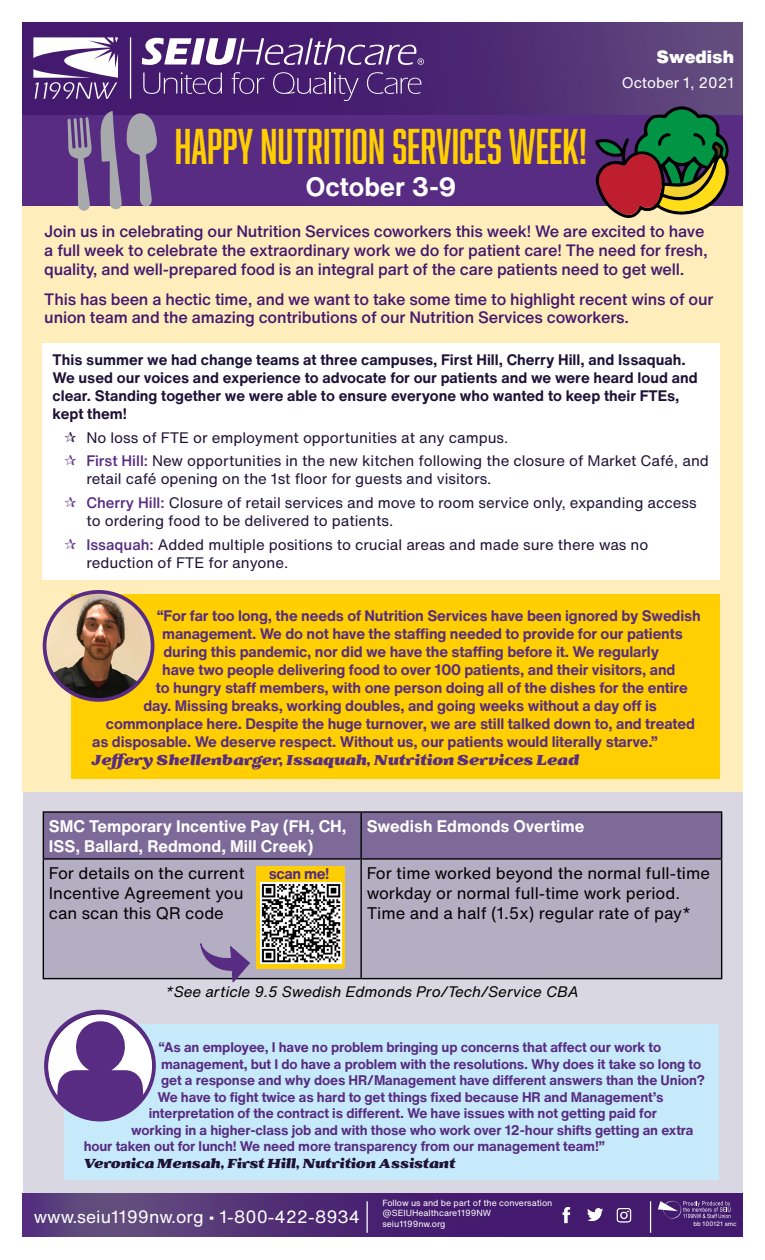
<style>
.page{position:relative;width:765px;height:1260px;background:#fff}
.page>*{position:absolute;margin:0;border:0;box-sizing:border-box;transform-origin:0 0}
.t1{font:46.25px "Abolition";color:#ffcf01}
.t2{font:700 26.25px "Helvetica Now Text";color:#fff}
.t3{font:17.5px "Helvetica Now Text";color:#fff}
.t4{font:900 17.5px "Helvetica Now Text";color:#fff}
.t5{font:16.5px/19.9px "Helvetica Now Text";color:#000;text-align:justify}
.t6{font:700 16.5px/19.9px "Helvetica Now Text";color:#fff}
.t7{font:500 16.25px/18.8px "Helvetica Now Text";letter-spacing:-.01em;color:#45196e}
.t8{font:700 15.12px "Helvetica Now Text";letter-spacing:-.03em;color:#572c82}
.t9{font:700 15px "Helvetica Now Text";letter-spacing:-.01em;color:#572c82}
.t10{font:15px/23.6px "Helvetica Now Text";color:#1e1237}
.t11{font:700 15px/18px "Helvetica Now Text";color:#1e1237}
.t12{font:italic 900 15px "Battlefin";letter-spacing:-.01em;color:#572c82}
.t13{font:italic 15px "Helvetica Now Text";color:#000}
.t14{font:15px "Helvetica Now Text";color:#fff}
.t15{font:700 13.75px "Helvetica Now Text";letter-spacing:-.01em;color:#572c82}
.t16{font:italic 900 13.75px "Battlefin";letter-spacing:-.01em;color:#1e1237}
.t17{font:8.75px/10.5px "Helvetica Now Text";color:#fff}
.t18{font:6.25px "Helvetica Now Text";color:#fff}
.s1{font-weight:500;color:#572c82}
</style>
<div class="page">
<div style="left:23px;top:206px;width:720px;height:586px;background:#ffedbc"></div>
<div style="left:23px;top:121px;width:720px;height:85px;background:#572c82"></div>
<div style="left:23px;top:792px;width:719px;height:402px;background:#d9d7e1"></div>
<div style="left:23px;top:115px;width:720px;height:6px;background:#572c82"></div>
<div style="left:23px;top:23px;width:720px;height:92px;background:linear-gradient(to right,#3d0e6b,#5d427b)"></div>
<hr style="left:130px;top:37px;width:1px;height:62px;background:#fff">
<svg style="left:143px;top:73px;width:79px;height:21px;background:#623e85"></svg>
<svg style="left:232px;top:72px;width:33px;height:22px"></svg>
<svg style="left:273px;top:72px;width:86px;height:29px;background:#5d3981"></svg>
<svg style="left:367px;top:72px;width:54px;height:22px"></svg>
<svg style="left:142px;top:38px;width:282px;height:27px"></svg>
<svg style="left:33px;top:37px;width:85px;height:62px"></svg>
<svg style="left:22px;top:1194px;width:720px;height:42px;background:#4f2b74"></svg>
<svg style="left:658px;top:1200px;width:72px;height:21px;background:#664388"></svg>
<img style="left:584px;top:1203px;width:22px;height:24px">
<img style="left:613px;top:1203px;width:22px;height:25px">
<img style="left:554px;top:1204px;width:23px;height:22px">
<hr style="left:367px;top:1201px;width:1px;height:32px;background:#fff">
<hr style="left:650px;top:1201px;width:1px;height:32px;background:#fff">
<div style="left:42px;top:343px;width:678px;height:236px;background:#fff"></div>
<div style="left:72px;top:594px;width:648px;height:184px;background:#ffcf01"></div>
<img style="left:45px;top:592px;width:108px;height:108px;border-radius:54px">
<div style="left:43px;top:590px;width:111px;height:112px;border:4px solid #572c82;border-radius:50%"></div>
<div style="left:44px;top:813px;width:677px;height:45px;background:#7d6a99"></div>
<div style="left:44px;top:860px;width:677px;height:118px;background:#b4aec3"></div>
<hr style="left:43px;top:811px;width:318px;height:2px;background:#000">
<hr style="left:43px;top:813px;width:1px;height:45px;background:#000">
<hr style="left:361px;top:811px;width:361px;height:2px;background:#000">
<hr style="left:360px;top:813px;width:2px;height:45px;background:#000">
<hr style="left:721px;top:813px;width:1px;height:45px;background:#000">
<hr style="left:43px;top:858px;width:318px;height:2px;background:#000">
<hr style="left:43px;top:860px;width:1px;height:118px;background:#000">
<hr style="left:361px;top:858px;width:361px;height:2px;background:#000">
<hr style="left:360px;top:860px;width:2px;height:118px;background:#000">
<hr style="left:721px;top:860px;width:1px;height:118px;background:#000">
<hr style="left:43px;top:978px;width:318px;height:1px;background:#000">
<hr style="left:361px;top:978px;width:361px;height:1px;background:#000">
<div style="left:256px;top:866px;width:89px;height:103px;background:#ffce02"></div>
<img style="left:260px;top:882px;width:81px;height:82px">
<div style="left:64px;top:1024px;width:655px;height:156px;background:#c7eafb"></div>
<svg style="left:46px;top:1012px;width:108px;height:108px"></svg>
<div style="left:44px;top:1010px;width:112px;height:111px;border:4px solid #572c82;border-radius:50%"></div>
<svg style="left:594px;top:104px;width:136px;height:114px"></svg>
<svg style="left:100px;top:111px;width:57px;height:98px"></svg>
<svg style="left:67px;top:117px;width:25px;height:94px"></svg>
<svg style="left:200px;top:941px;width:50px;height:42px;background:#9382aa"></svg>
<h1 class="t1" style="left:175px;top:120px;width:414px">HAPPY NUTRITION SERVICES WEEK!</h1>
<h2 class="t2" style="left:306px;top:167px;width:152px">October 3-9</h2>
<p class="t4" style="left:657px;top:44px;width:79px">Swedish</p>
<p class="t14" style="left:622px;top:72px;width:114px">October 1, 2021</p>
<p class="t7" style="left:44px;top:222px;width:665px">Join us in celebrating our Nutrition Services coworkers this week! We are excited to have a full week to celebrate the extraordinary work we do for patient care! The need for fresh, quality, and well-prepared food is an integral part of the care patients need to get well.</p>
<p class="t7" style="left:44px;top:289px;width:671px">This has been a hectic time, and we want to take some time to highlight recent wins of our union team and the amazing contributions of our Nutrition Services coworkers.</p>
<p class="t11" style="left:53px;top:350px;width:647px">This summer we had change teams at three campuses, First Hill, Cherry Hill, and Issaquah.<br>We used our voices and experience to advocate for our patients and we were heard loud and clear. Standing together we were able to ensure everyone who wanted to keep their FTEs, kept them!</p>
<p class="t10" style="left:86px;top:425px;width:624px">No loss of FTE or employment opportunities at any campus.<br><span class="s1">First Hill:</span> New opportunities in the new kitchen following the closure of Market Café, and</p>
<p class="t10" style="left:86px;top:467px;width:612px">retail café opening on the 1st floor for guests and visitors.<br><span class="s1">Cherry Hill:</span> Closure of retail services and move to room service only, expanding access</p>
<p class="t10" style="left:86px;top:508px;width:564px">to ordering food to be delivered to patients.<br><span class="s1">Issaquah:</span> Added multiple positions to crucial areas and made sure there was no</p>
<p class="t10" style="left:86px;top:550px;width:203px">reduction of FTE for anyone.</p>
<p class="t9" style="left:157px;top:604px;width:545px">“For far too long, the needs of Nutrition Services have been ignored by Swedish</p>
<p class="t9" style="left:162px;top:622px;width:522px">management. We do not have the staffing needed to provide for our patients</p>
<p class="t9" style="left:163px;top:640px;width:497px">during this pandemic, nor did we have the staffing before it. We regularly</p>
<p class="t9" style="left:162px;top:658px;width:515px">have two people delivering food to over 100 patients, and their visitors, and</p>
<p class="t9" style="left:156px;top:676px;width:533px">to hungry staff members, with one person doing all of the dishes for the entire</p>
<p class="t9" style="left:143px;top:694px;width:515px">day. Missing breaks, working doubles, and going weeks without a day off is</p>
<p class="t9" style="left:106px;top:712px;width:591px">commonplace here. Despite the huge turnover, we are still talked down to, and treated</p>
<p class="t9" style="left:92px;top:730px;width:567px">as disposable. We deserve respect. Without us, our patients would literally starve.”</p>
<p class="t12" style="left:92px;top:751px;width:488px">Jeffery Shellenbarger, Issaquah, Nutrition Services Lead</p>
<p class="t6" style="left:49px;top:816px;width:299px">SMC Temporary Incentive Pay (FH, CH,<br>ISS, Ballard, Redmond, Mill Creek)</p>
<p class="t6" style="left:367px;top:816px;width:219px">Swedish Edmonds Overtime</p>
<p class="t5" style="left:49px;top:863px;width:197px">For details on the current Incentive Agreement you can scan this QR code</p>
<p class="t5" style="left:367px;top:863px;width:345px;text-align:left">For time worked beyond the normal full-time workday or normal full-time work period.<br>Time and a half (1.5x) regular rate of pay*</p>
<p class="t8" style="left:269px;top:863px;width:62px">scan me!</p>
<p class="t13" style="left:166px;top:981px;width:415px">*See article 9.5 Swedish Edmonds Pro/Tech/Service CBA</p>
<p class="t15" style="left:159px;top:1037px;width:504px">“As an employee, I have no problem bringing up concerns that affect our work to</p>
<p class="t15" style="left:161px;top:1053px;width:542px">management, but I do have a problem with the resolutions. Why does it take so long to</p>
<p class="t15" style="left:161px;top:1070px;width:545px">get a response and why does HR/Management have different answers than the Union?</p>
<p class="t15" style="left:157px;top:1086px;width:508px">We have to fight twice as hard to get things fixed because HR and Management’s</p>
<p class="t15" style="left:149px;top:1103px;width:510px">interpretation of the contract is different. We have issues with not getting paid for</p>
<p class="t15" style="left:131px;top:1119px;width:564px">working in a higher-class job and with those who work over 12-hour shifts getting an extra</p>
<p class="t15" style="left:84px;top:1136px;width:523px">hour taken out for lunch! We need more transparency from our management team!”</p>
<p class="t16" style="left:84px;top:1155px;width:373px">Veronica Mensah, First Hill, Nutrition Assistant</p>
<p class="t17" style="left:382px;top:1197px;width:171px">Follow us and be part of the conversation @SEIUHealthcare1199NW seiu1199nw.org</p>
<p class="t3" style="left:34px;top:1203px;width:328px">www.seiu1199nw.org • 1-800-422-8934</p>
<p class="t18" style="left:693px;top:1220px;width:45px">bb 100121 smc</p>
</div>
